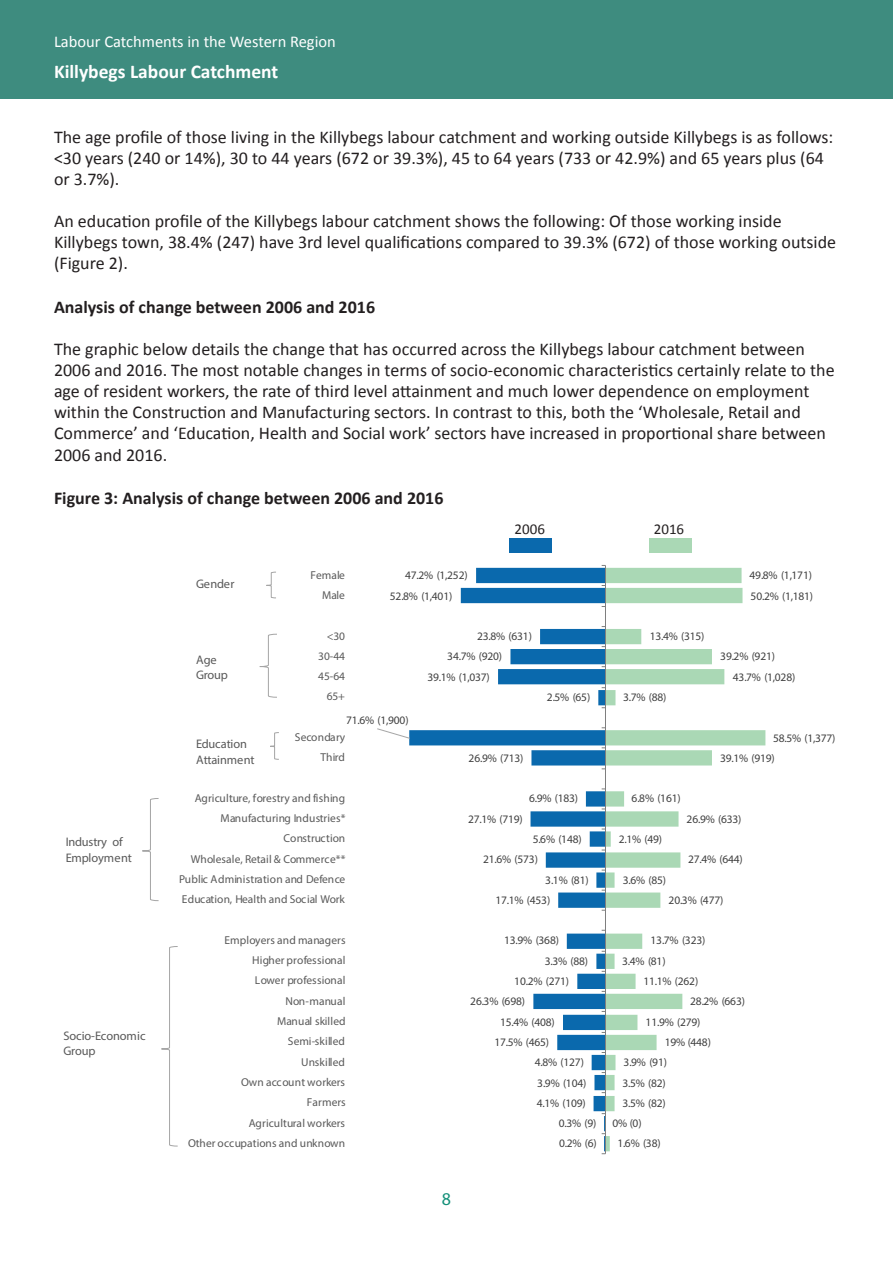
<style>
.page{position:relative;width:893px;height:1263px;background:#fff}
.page>*{position:absolute;margin:0;border:0;box-sizing:border-box;transform-origin:0 0}
.t1{font:700 19.5px "Calibri";color:#fff}
.t2{font:18px/21.1px "Calibri";color:#231f20}
.t3{font:700 18px "Calibri";color:#231f20}
.t4{font:18px "Myriad Pro";color:#149079}
.t5{font:16.5px "Calibri";color:#fff}
.t6{font:15px "Calibri";color:#231f20}
.t7{font:12.45px/15.3px "Myriad Pro";letter-spacing:-.015em;color:#595959}
.t8{font:11.4px "Myriad Pro";letter-spacing:-.015em;color:#404040}
.t9{font:11.4px "Myriad Pro";letter-spacing:.005em;color:#595959}
</style>
<div class="page">
<div style="left:0;top:0;width:893px;height:99px;background:#3e8c7f"></div>
<svg style="left:409px;top:568px;width:196px;height:583px"></svg>
<svg style="left:606px;top:568px;width:159px;height:583px"></svg>
<hr style="left:605px;top:565px;width:1px;height:589px;background:#7f7f7f">
<svg style="left:377px;top:727px;width:34px;height:12px"></svg>
<svg style="left:266px;top:571px;width:10px;height:28px"></svg>
<svg style="left:259px;top:633px;width:18px;height:65px"></svg>
<svg style="left:270px;top:732px;width:9px;height:28px"></svg>
<svg style="left:142px;top:798px;width:17px;height:103px"></svg>
<svg style="left:161px;top:946px;width:17px;height:201px"></svg>
<div style="left:509px;top:538px;width:43px;height:15px;background:#0a69ad"></div>
<div style="left:649px;top:538px;width:43px;height:15px;background:#aad8b5"></div>
<p class="t5" style="left:54px;top:31px;width:283px">Labour Catchments in the Western Region</p>
<p class="t1" style="left:54px;top:59px;width:226px">Killybegs Labour Catchment</p>
<p class="t2" style="left:54px;top:127px;width:781px">The age profile of those living in the Killybegs labour catchment and working outside Killybegs is as follows: &lt;30 years (240 or 14%), 30 to 44 years (672 or 39.3%), 45 to 64 years (733 or 42.9%) and 65 years plus (64 or 3.7%).</p>
<p class="t2" style="left:54px;top:211px;width:784px">An education profile of the Killybegs labour catchment shows the following: Of those working inside<br>Killybegs town, 38.4% (247) have 3rd level qualifications compared to 39.3% (672) of those working outside (Figure 2).</p>
<p class="t3" style="left:54px;top:295px;width:323px">Analysis of change between 2006 and 2016</p>
<p class="t2" style="left:54px;top:339px;width:782px">The graphic below details the change that has occurred across the Killybegs labour catchment between 2006 and 2016. The most notable changes in terms of socio-economic characteristics certainly relate to the age of resident workers, the rate of third level attainment and much lower dependence on employment within the Construction and Manufacturing sectors. In contrast to this, both the ‘Wholesale, Retail and Commerce’ and ‘Education, Health and Social work’ sectors have increased in proportional share between 2006 and 2016.</p>
<p class="t3" style="left:54px;top:487px;width:391px">Figure 3: Analysis of change between 2006 and 2016</p>
<p class="t7" style="left:196px;top:575px;width:40px">Gender</p>
<p class="t7" style="left:196px;top:651px;width:33px">Age<br>Group</p>
<p class="t7" style="left:196px;top:736px;width:60px">Education<br>Attainment</p>
<p class="t6" style="left:514px;top:520px;width:32px">2006</p>
<p class="t6" style="left:654px;top:520px;width:32px">2016</p>
<p class="t9" style="left:310px;top:568px;width:36px">Female</p>
<p class="t8" style="left:405px;top:568px;width:64px">47.2% (1,252)</p>
<p class="t9" style="left:322px;top:588px;width:24px">Male</p>
<p class="t8" style="left:390px;top:589px;width:64px">52.8% (1,401)</p>
<p class="t9" style="left:327px;top:629px;width:20px">&lt;30</p>
<p class="t8" style="left:477px;top:629px;width:56px">23.8% (631)</p>
<p class="t8" style="left:650px;top:629px;width:56px">13.4% (315)</p>
<p class="t9" style="left:318px;top:649px;width:28px">30-44</p>
<p class="t8" style="left:447px;top:650px;width:56px">34.7% (920)</p>
<p class="t9" style="left:318px;top:669px;width:28px">45-64</p>
<p class="t8" style="left:427px;top:670px;width:64px">39.1% (1,037)</p>
<p class="t9" style="left:327px;top:689px;width:20px">65+</p>
<p class="t8" style="left:547px;top:690px;width:45px">2.5% (65)</p>
<p class="t8" style="left:623px;top:690px;width:45px">3.7% (88)</p>
<p class="t8" style="left:346px;top:713px;width:64px">71.6% (1,900)</p>
<p class="t9" style="left:295px;top:730px;width:52px">Secondary</p>
<p class="t9" style="left:320px;top:750px;width:26px">Third</p>
<p class="t8" style="left:469px;top:751px;width:56px">26.9% (713)</p>
<p class="t9" style="left:195px;top:791px;width:152px">Agriculture, forestry and fishing</p>
<p class="t8" style="left:529px;top:792px;width:51px">6.9% (183)</p>
<p class="t8" style="left:632px;top:792px;width:51px">6.8% (161)</p>
<p class="t8" style="left:749px;top:568px;width:64px">49.8% (1,171)</p>
<p class="t8" style="left:751px;top:589px;width:64px">50.2% (1,181)</p>
<p class="t8" style="left:720px;top:650px;width:56px">39.2% (921)</p>
<p class="t8" style="left:733px;top:670px;width:64px">43.7% (1,028)</p>
<p class="t8" style="left:773px;top:731px;width:64px">58.5% (1,377)</p>
<p class="t8" style="left:720px;top:751px;width:56px">39.1% (919)</p>
<p class="t7" style="left:66px;top:834px;width:68px">Industry of<br>Employment</p>
<p class="t7" style="left:64px;top:1028px;width:83px">Socio-Economic<br>Group</p>
<p class="t9" style="left:220px;top:811px;width:127px">Manufacturing Industries*</p>
<p class="t9" style="left:283px;top:831px;width:63px">Construction</p>
<p class="t9" style="left:191px;top:852px;width:156px">Wholesale, Retail &amp; Commerce**</p>
<p class="t9" style="left:179px;top:872px;width:168px">Public Administration and Defence</p>
<p class="t9" style="left:182px;top:892px;width:164px">Education, Health and Social Work</p>
<p class="t9" style="left:225px;top:933px;width:123px">Employers and managers</p>
<p class="t9" style="left:252px;top:953px;width:95px">Higher professional</p>
<p class="t9" style="left:255px;top:974px;width:92px">Lower professional</p>
<p class="t9" style="left:286px;top:994px;width:61px">Non-manual</p>
<p class="t9" style="left:277px;top:1014px;width:70px">Manual skilled</p>
<p class="t9" style="left:288px;top:1034px;width:59px">Semi-skilled</p>
<p class="t9" style="left:301px;top:1055px;width:45px">Unskilled</p>
<p class="t9" style="left:241px;top:1075px;width:105px">Own account workers</p>
<p class="t9" style="left:307px;top:1095px;width:40px">Farmers</p>
<p class="t9" style="left:249px;top:1116px;width:98px">Agricultural workers</p>
<p class="t9" style="left:188px;top:1136px;width:159px">Other occupations and unknown</p>
<p class="t4" style="left:442px;top:1187px;width:11px">8</p>
<p class="t8" style="left:468px;top:812px;width:56px">27.1% (719)</p>
<p class="t8" style="left:687px;top:812px;width:56px">26.9% (633)</p>
<p class="t8" style="left:533px;top:832px;width:51px">5.6% (148)</p>
<p class="t8" style="left:619px;top:832px;width:45px">2.1% (49)</p>
<p class="t8" style="left:483px;top:852px;width:56px">21.6% (573)</p>
<p class="t8" style="left:688px;top:852px;width:56px">27.4% (644)</p>
<p class="t8" style="left:545px;top:873px;width:45px">3.1% (81)</p>
<p class="t8" style="left:623px;top:873px;width:45px">3.6% (85)</p>
<p class="t8" style="left:495px;top:893px;width:56px">17.1% (453)</p>
<p class="t8" style="left:669px;top:893px;width:56px">20.3% (477)</p>
<p class="t8" style="left:504px;top:934px;width:56px">13.9% (368)</p>
<p class="t8" style="left:651px;top:934px;width:56px">13.7% (323)</p>
<p class="t8" style="left:545px;top:954px;width:45px">3.3% (88)</p>
<p class="t8" style="left:622px;top:954px;width:45px">3.4% (81)</p>
<p class="t8" style="left:514px;top:974px;width:56px">10.2% (271)</p>
<p class="t8" style="left:643px;top:974px;width:56px">11.1% (262)</p>
<p class="t8" style="left:470px;top:994px;width:56px">26.3% (698)</p>
<p class="t8" style="left:690px;top:994px;width:56px">28.2% (663)</p>
<p class="t8" style="left:500px;top:1015px;width:56px">15.4% (408)</p>
<p class="t8" style="left:646px;top:1015px;width:56px">11.9% (279)</p>
<p class="t8" style="left:494px;top:1035px;width:56px">17.5% (465)</p>
<p class="t8" style="left:665px;top:1035px;width:48px">19% (448)</p>
<p class="t8" style="left:535px;top:1055px;width:51px">4.8% (127)</p>
<p class="t8" style="left:624px;top:1055px;width:45px">3.9% (91)</p>
<p class="t8" style="left:537px;top:1076px;width:51px">3.9% (104)</p>
<p class="t8" style="left:622px;top:1076px;width:45px">3.5% (82)</p>
<p class="t8" style="left:537px;top:1096px;width:51px">4.1% (109)</p>
<p class="t8" style="left:622px;top:1096px;width:45px">3.5% (82)</p>
<p class="t8" style="left:559px;top:1116px;width:39px">0.3% (9)</p>
<p class="t8" style="left:613px;top:1116px;width:31px">0% (0)</p>
<p class="t8" style="left:559px;top:1136px;width:39px">0.2% (6)</p>
<p class="t8" style="left:617px;top:1136px;width:45px">1.6% (38)</p>
</div>
